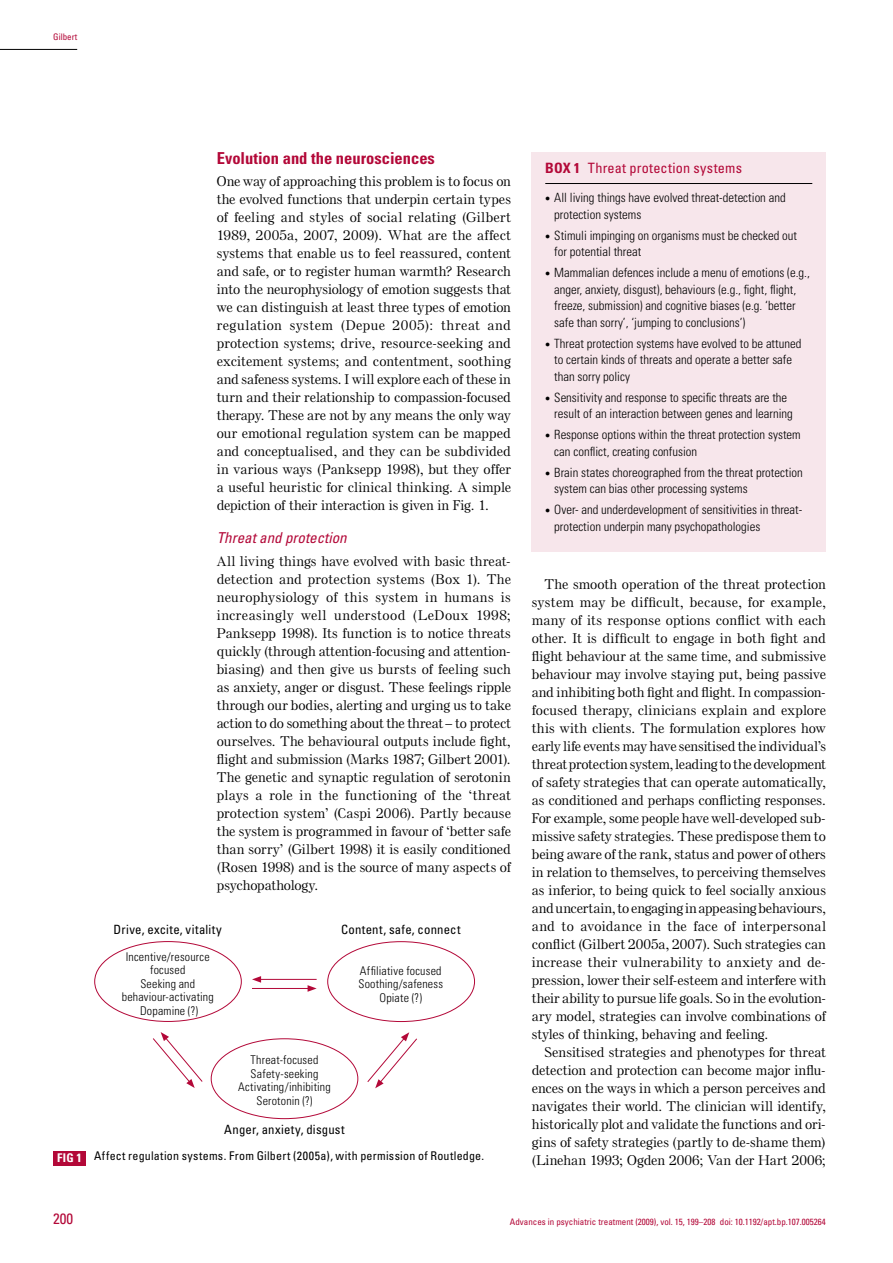
<style>
.page{position:relative;width:893px;height:1263px;background:#fff}
.page>*{position:absolute;margin:0;border:0;box-sizing:border-box;transform-origin:0 0}
.t1{font:700 condensed 16.5px "Univers LT Std";color:#b30838}
.t2{font:italic condensed 15px "Univers LT Std";color:#b30838}
.t3{font:condensed 15px "Univers LT Std";color:#b30838}
.t4{font:condensed 14.25px "Univers LT Std";letter-spacing:.02em;color:#b30838}
.t5{font:500 13.5px/18px "Else NPL Std";letter-spacing:.015em;color:#000;text-align:justify}
.t6{font:300 condensed 12.75px/16.5px "Univers LT Std";color:#000}
.t7{font:condensed 12.75px "Univers LT Std";letter-spacing:.02em;color:#000}
.t8{font:300 condensed 12px/13.5px "Univers LT Std";letter-spacing:.015em;color:#000;text-align:center}
.t9{font:condensed 12px "Univers LT Std";letter-spacing:.02em;color:#000}
.t10{font:700 condensed 12px "Univers LT Std";color:#fff}
.t11{font:condensed 9px "Univers LT Std";color:#b30838}
.s1{font-weight:700}
.s2{font-family:"Newspaper Pi BT";font-weight:400;font-stretch:normal;font-size:7.5px}
.s3{font-weight:700;color:#fff}
</style>
<div class="page">
<hr style="left:0;top:49px;width:77px;height:1px;background:#000">
<div style="left:53px;top:1151px;width:33px;height:14px;background:#b30838"></div>
<div style="left:532px;top:152px;width:294px;height:400px;background:#f7e6eb"></div>
<hr style="left:545px;top:183px;width:267px;height:1px;background:#000">
<svg style="left:153px;top:1032px;width:50px;height:56px"></svg>
<svg style="left:367px;top:1032px;width:50px;height:56px"></svg>
<hr style="left:259px;top:979px;width:58px;height:1px;background:#b30838">
<svg style="left:252px;top:976px;width:9px;height:7px"></svg>
<hr style="left:252px;top:988px;width:58px;height:1px;background:#b30838">
<svg style="left:308px;top:985px;width:9px;height:7px"></svg>
<p class="t11" style="left:53px;top:31px;width:25px">Gilbert</p>
<p class="t1" style="left:217px;top:148px;width:220px">Evolution and the neurosciences</p>
<p class="t5" style="left:217px;top:173px;width:296px">One way of approaching this problem is to focus on the evolved functions that underpin certain types of feeling and styles of social relating (Gilbert 1989, 2005a, 2007, 2009). What are the affect systems that enable us to feel reassured, content and safe, or to register human warmth? Research into the neurophysiology of emotion suggests that we can distinguish at least three types of emotion regulation system (Depue 2005): threat and protection systems; drive, resource-seeking and excitement systems; and contentment, soothing and safeness systems. I will explore each of these in turn and their relationship to compassion-focused therapy. These are not by any means the only way our emotional regulation system can be mapped and conceptualised, and they can be subdivided in various ways (Panksepp 1998), but they offer a useful heuristic for clinical thinking. A simple depiction of their interaction is given in Fig. 1.</p>
<p class="t2" style="left:217px;top:529px;width:131px">Threat and protection</p>
<p class="t5" style="left:217px;top:552px;width:296px">All living things have evolved with basic threat&shy;detection and protection systems (Box 1). The neurophysiology of this system in humans is increasingly well understood (LeDoux 1998; Panksepp 1998). Its function is to notice threats quickly (through attention-focusing and attention&shy;biasing) and then give us bursts of feeling such as anxiety, anger or disgust. These feelings ripple through our bodies, alerting and urging us to take action to do something about the threat – to protect ourselves. The behavioural outputs include fight, flight and submission (Marks 1987; Gilbert 2001).<br>The genetic and synaptic regulation of serotonin plays a role in the functioning of the ‘threat protection system’ (Caspi 2006). Partly because the system is programmed in favour of ‘better safe than sorry’ (Gilbert 1998) it is easily conditioned (Rosen 1998) and is the source of many aspects of psychopathology.</p>
<p class="t4" style="left:545px;top:159px;width:198px"><span class="s1">Box 1</span> Threat protection systems</p>
<p class="t6" style="left:554px;top:190px;width:233px;text-indent:-9px"><span class="s2">•</span> All living things have evolved threat-detection and protection systems</p>
<p class="t6" style="left:554px;top:227px;width:244px;text-indent:-9px"><span class="s2">•</span> Stimuli impinging on organisms must be checked out for potential threat</p>
<p class="t6" style="left:554px;top:265px;width:257px;text-indent:-9px"><span class="s2">•</span> Mammalian defences include a menu of emotions (e.g., anger, anxiety, disgust), behaviours (e.g., fight, flight, freeze, submission) and cognitive biases (e.g. ‘better safe than sorry’, ‘jumping to conclusions’)</p>
<p class="t6" style="left:554px;top:335px;width:249px;text-indent:-9px"><span class="s2">•</span> Threat protection systems have evolved to be attuned to certain kinds of threats and operate a better safe than sorry policy</p>
<p class="t6" style="left:554px;top:389px;width:240px;text-indent:-9px"><span class="s2">•</span> Sensitivity and response to specific threats are the result of an interaction between genes and learning</p>
<p class="t6" style="left:554px;top:427px;width:248px;text-indent:-9px"><span class="s2">•</span> Response options within the threat protection system can conflict, creating confusion</p>
<p class="t6" style="left:554px;top:464px;width:250px;text-indent:-9px"><span class="s2">•</span> Brain states choreographed from the threat protection system can bias other processing systems</p>
<p class="t6" style="left:554px;top:502px;width:250px;text-indent:-9px"><span class="s2">•</span> Over- and underdevelopment of sensitivities in threat&shy;protection underpin many psychopathologies</p>
<p class="t5" style="left:532px;top:575px;width:296px;text-indent:13px">The smooth operation of the threat protection system may be difficult, because, for example, many of its response options conflict with each other. It is difficult to engage in both fight and flight behaviour at the same time, and submissive behaviour may involve staying put, being passive and inhibiting both fight and flight. In compassion&shy;focused therapy, clinicians explain and explore this with clients. The formulation explores how early life events may have sensitised the individual’s threat protection system, leading to the development of safety strategies that can operate automatically, as conditioned and perhaps conflicting responses.<br>For example, some people have well-developed sub&shy;missive safety strategies. These predispose them to being aware of the rank, status and power of others in relation to themselves, to perceiving themselves as inferior, to being quick to feel socially anxious and uncertain, to engaging in appeasing behaviours, and to avoidance in the face of interpersonal conflict (Gilbert 2005a, 2007). Such strategies can increase their vulnerability to anxiety and de&shy;pression, lower their self-esteem and interfere with their ability to pursue life goals. So in the evolution&shy;ary model, strategies can involve combinations of styles of thinking, behaving and feeling.</p>
<p class="t5" style="left:532px;top:1043px;width:295px;text-indent:13px">Sensitised strategies and phenotypes for threat detection and protection can become major influ&shy;ences on the ways in which a person perceives and navigates their world. The clinician will identify, historically plot and validate the functions and ori&shy;gins of safety strategies (partly to de-shame them)</p>
<p class="t7" style="left:114px;top:922px;width:110px">Drive, excite, vitality</p>
<p class="t7" style="left:341px;top:922px;width:121px">Content, safe, connect</p>
<p class="t8" style="left:122px;top:950px;width:93px">Incentive/resource focused<br>Seeking and behaviour-activating<br>Dopamine (?)</p>
<p class="t8" style="left:358px;top:964px;width:86px">Affiliative focused<br>Soothing/safeness<br>Opiate (?)</p>
<p class="t8" style="left:238px;top:1053px;width:94px">Threat-focused<br>Safety-seeking<br>Activating/inhibiting<br>Serotonin (?)</p>
<p class="t7" style="left:224px;top:1121px;width:122px">Anger, anxiety, disgust</p>
<p class="t9" style="left:63px;top:1148px;width:423px"><span class="s3">ig 1</span> Affect regulation systems. From Gilbert (2005a), with permission of Routledge.</p>
<p class="t10" style="left:57px;top:1151px;width:7px">f</p>
<p class="t5" style="left:532px;top:1151px;width:295px">(Linehan 1993; Ogden 2006; Van der Hart 2006;</p>
<p class="t3" style="left:53px;top:1209px;width:21px">200</p>
<p class="t11" style="left:510px;top:1216px;width:317px">Advances in psychiatric treatment (2009), vol. 15, 199–208 doi: 10.1192/apt.bp.107.005264</p>
</div>
